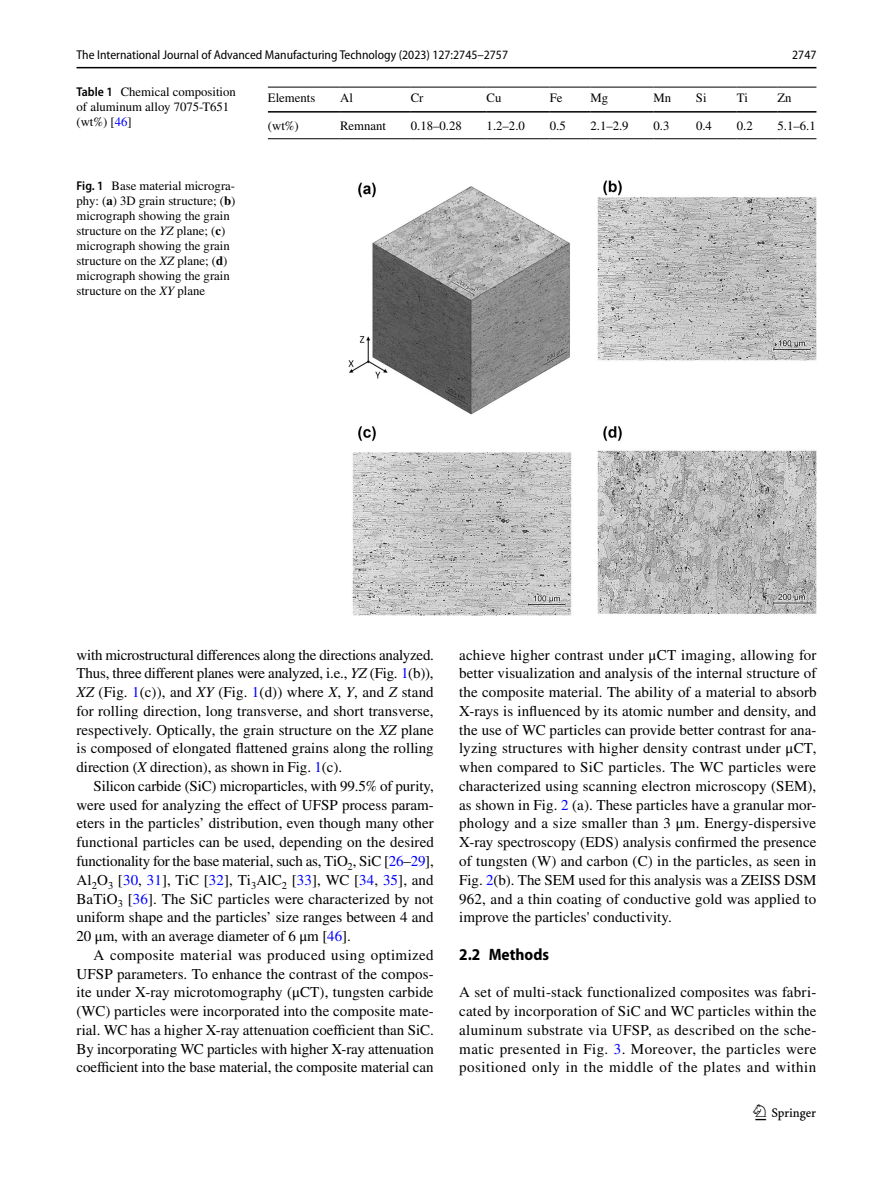
<style>
.page{position:relative;width:893px;height:1187px;background:#fff}
.page>*{position:absolute;margin:0;border:0;box-sizing:border-box;transform-origin:0 0}
.t1{font:22.5px "Springnew Regular 3";color:#000}
.t2{font:700 semi-condensed 16.5px "Myriad Pro";color:#000}
.t3{font:15px/18.8px "STIX";color:#000;text-align:justify}
.t4{font:12.75px/15px "STIX";color:#000}
.t5{font:semi-condensed 12.75px "Myriad Pro";color:#000}
.s1{font-family:"Myriad Pro";font-weight:600;font-stretch:semi-condensed}
.s2{color:#00f}
.s3{font-weight:700}
.s4{font-style:italic}
</style>
<div class="page">
<hr style="left:77px;top:67px;width:739px;height:1px;background:#000">
<hr style="left:268px;top:87px;width:72px;height:1px;background:#000">
<hr style="left:268px;top:111px;width:72px;height:2px;background:#000">
<hr style="left:340px;top:87px;width:71px;height:1px;background:#000">
<hr style="left:340px;top:111px;width:71px;height:2px;background:#000">
<hr style="left:411px;top:87px;width:76px;height:1px;background:#000">
<hr style="left:411px;top:111px;width:76px;height:2px;background:#000">
<hr style="left:487px;top:87px;width:63px;height:1px;background:#000">
<hr style="left:487px;top:111px;width:63px;height:2px;background:#000">
<hr style="left:550px;top:87px;width:40px;height:1px;background:#000">
<hr style="left:550px;top:111px;width:40px;height:2px;background:#000">
<hr style="left:590px;top:87px;width:63px;height:1px;background:#000">
<hr style="left:590px;top:111px;width:63px;height:2px;background:#000">
<hr style="left:653px;top:87px;width:43px;height:1px;background:#000">
<hr style="left:653px;top:111px;width:43px;height:2px;background:#000">
<hr style="left:696px;top:87px;width:41px;height:1px;background:#000">
<hr style="left:696px;top:111px;width:41px;height:2px;background:#000">
<hr style="left:737px;top:87px;width:40px;height:1px;background:#000">
<hr style="left:737px;top:111px;width:40px;height:2px;background:#000">
<hr style="left:777px;top:87px;width:39px;height:1px;background:#000">
<hr style="left:777px;top:111px;width:39px;height:2px;background:#000">
<hr style="left:268px;top:138px;width:72px;height:1px;background:#000">
<hr style="left:340px;top:138px;width:71px;height:1px;background:#000">
<hr style="left:411px;top:138px;width:76px;height:1px;background:#000">
<hr style="left:487px;top:138px;width:63px;height:1px;background:#000">
<hr style="left:550px;top:138px;width:40px;height:1px;background:#000">
<hr style="left:590px;top:138px;width:63px;height:1px;background:#000">
<hr style="left:653px;top:138px;width:43px;height:1px;background:#000">
<hr style="left:696px;top:138px;width:41px;height:1px;background:#000">
<hr style="left:737px;top:138px;width:40px;height:1px;background:#000">
<hr style="left:777px;top:138px;width:39px;height:1px;background:#000">
<img style="left:349px;top:181px;width:467px;height:434px">
<p class="t5" style="left:77px;top:48px;width:433px">The International Journal of Advanced Manufacturing Technology (2023) 127:2745–2757</p>
<p class="t5" style="left:792px;top:48px;width:26px">2747</p>
<p class="t4" style="left:77px;top:85px;width:161px"><span class="s1">Table 1</span> Chemical composition of aluminum alloy 7075-T651 (wt%) [<span class="s2">46</span>]</p>
<p class="t4" style="left:268px;top:91px;width:49px">Elements</p>
<p class="t4" style="left:340px;top:91px;width:14px">Al</p>
<p class="t4" style="left:411px;top:91px;width:14px">Cr</p>
<p class="t4" style="left:487px;top:91px;width:16px">Cu</p>
<p class="t4" style="left:550px;top:91px;width:14px">Fe</p>
<p class="t4" style="left:590px;top:91px;width:19px">Mg</p>
<p class="t4" style="left:653px;top:91px;width:19px">Mn</p>
<p class="t4" style="left:696px;top:91px;width:12px">Si</p>
<p class="t4" style="left:737px;top:91px;width:13px">Ti</p>
<p class="t4" style="left:777px;top:91px;width:16px">Zn</p>
<p class="t4" style="left:268px;top:119px;width:32px">(wt%)</p>
<p class="t4" style="left:340px;top:119px;width:47px">Remnant</p>
<p class="t4" style="left:411px;top:119px;width:52px">0.18–0.28</p>
<p class="t4" style="left:487px;top:119px;width:40px">1.2–2.0</p>
<p class="t4" style="left:550px;top:119px;width:17px">0.5</p>
<p class="t4" style="left:590px;top:119px;width:40px">2.1–2.9</p>
<p class="t4" style="left:654px;top:119px;width:17px">0.3</p>
<p class="t4" style="left:696px;top:119px;width:17px">0.4</p>
<p class="t4" style="left:737px;top:119px;width:17px">0.2</p>
<p class="t4" style="left:777px;top:119px;width:40px">5.1–6.1</p>
<p class="t4" style="left:77px;top:179px;width:160px"><span class="s1">Fig. 1</span> Base material microgra&shy;phy: (<span class="s3">a</span>) 3D grain structure; (<span class="s3">b</span>) micrograph showing the grain structure on the <span class="s4">YZ</span> plane; (<span class="s3">c</span>) micrograph showing the grain structure on the <span class="s4">XZ</span> plane; (<span class="s3">d</span>) micrograph showing the grain structure on the <span class="s4">XY</span> plane</p>
<p class="t3" style="left:77px;top:646px;width:359px">with microstructural differences along the directions analyzed.<br>Thus, three different planes were analyzed, i.e., <span class="s4">YZ</span> (Fig. <span class="s2">1</span>(b)), <span class="s4">XZ</span> (Fig. <span class="s2">1</span>(c)), and <span class="s4">XY</span> (Fig. <span class="s2">1</span>(d)) where <span class="s4">X</span>, <span class="s4">Y</span>, and <span class="s4">Z</span> stand for rolling direction, long transverse, and short transverse, respectively. Optically, the grain structure on the <span class="s4">XZ</span> plane is composed of elongated flattened grains along the rolling direction (<span class="s4">X</span> direction), as shown in Fig. <span class="s2">1</span>(c).</p>
<p class="t3" style="left:77px;top:777px;width:359px;text-indent:17px">Silicon carbide (SiC) microparticles, with 99.5% of purity, were used for analyzing the effect of UFSP process param&shy;eters in the particles’ distribution, even though many other functional particles can be used, depending on the desired functionality for the base material, such as, TiO<sub>2</sub>, SiC [<span class="s2">26</span>–<span class="s2">29</span>], Al<sub>2</sub>O<sub>3</sub> [<span class="s2">30</span>, <span class="s2">31</span>], TiC [<span class="s2">32</span>], Ti<sub>3</sub>AlC<sub>2</sub> [<span class="s2">33</span>], WC [<span class="s2">34</span>, <span class="s2">35</span>], and BaTiO<sub>3</sub> [<span class="s2">36</span>]. The SiC particles were characterized by not uniform shape and the particles’ size ranges between 4 and 20 μm, with an average diameter of 6 μm [<span class="s2">46</span>].</p>
<p class="t3" style="left:77px;top:946px;width:359px;text-indent:17px">A composite material was produced using optimized UFSP parameters. To enhance the contrast of the compos&shy;ite under X-ray microtomography (μCT), tungsten carbide (WC) particles were incorporated into the composite mate&shy;rial. WC has a higher X-ray attenuation coefficient than SiC.<br>By incorporating WC particles with higher X-ray attenuation coefficient into the base material, the composite material can</p>
<p class="t3" style="left:459px;top:646px;width:359px">achieve higher contrast under μCT imaging, allowing for better visualization and analysis of the internal structure of the composite material. The ability of a material to absorb X-rays is influenced by its atomic number and density, and the use of WC particles can provide better contrast for ana&shy;lyzing structures with higher density contrast under μCT, when compared to SiC particles. The WC particles were characterized using scanning electron microscopy (SEM), as shown in Fig. <span class="s2">2</span> (a). These particles have a granular mor&shy;phology and a size smaller than 3 μm. Energy-dispersive X-ray spectroscopy (EDS) analysis confirmed the presence of tungsten (W) and carbon (C) in the particles, as seen in Fig. <span class="s2">2</span>(b). The SEM used for this analysis was a ZEISS DSM 962, and a thin coating of conductive gold was applied to improve the particles' conductivity.</p>
<p class="t2" style="left:459px;top:944px;width:91px">2.2 Methods</p>
<p class="t3" style="left:459px;top:983px;width:359px">A set of multi-stack functionalized composites was fabri&shy;cated by incorporation of SiC and WC particles within the aluminum substrate via UFSP, as described on the sche&shy;matic presented in Fig. <span class="s2">3</span>. Moreover, the particles were positioned only in the middle of the plates and within</p>
<h1 class="t1" style="left:755px;top:1104px;width:62px">1 3</h1>
</div>
